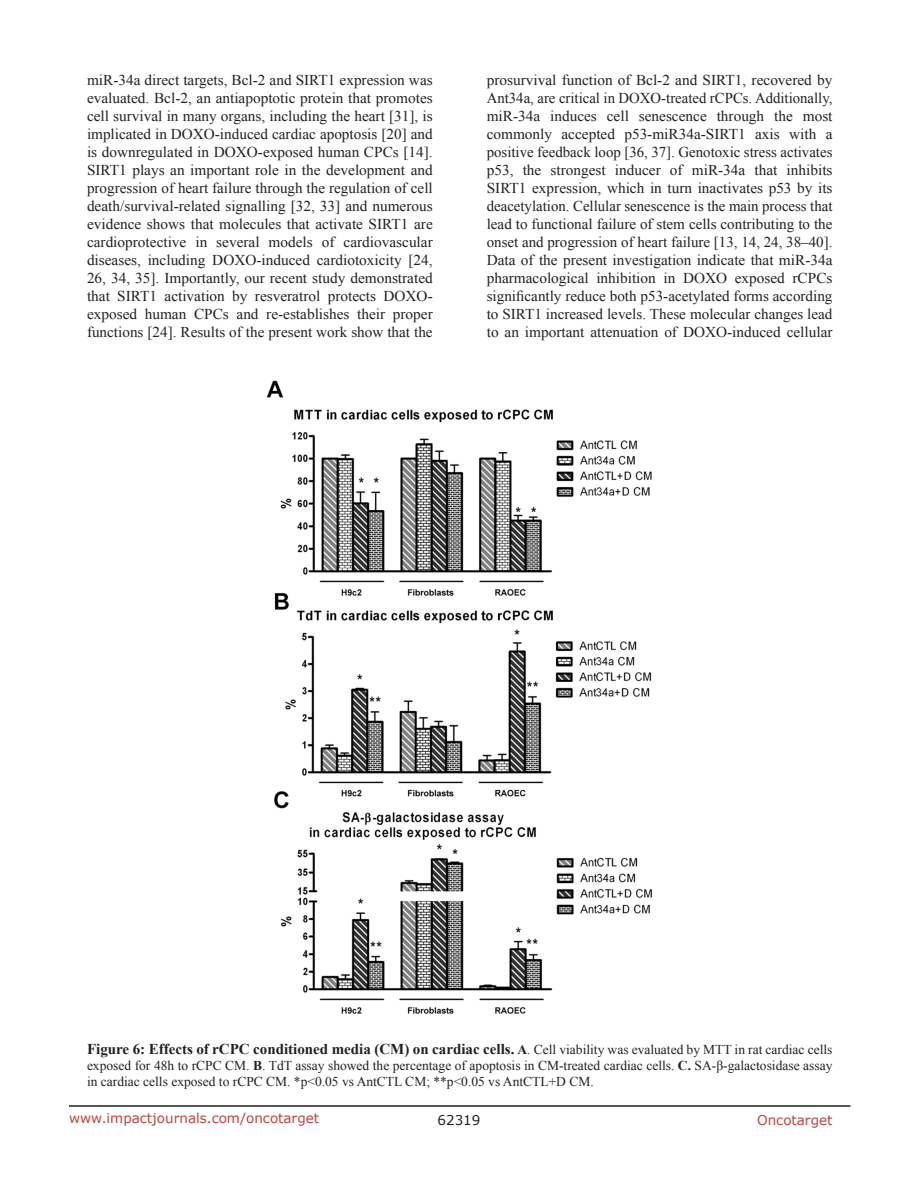
<style>
.page{position:relative;width:918px;height:1188px;background:#fff}
.page>*{position:absolute;margin:0;border:0;box-sizing:border-box;transform-origin:0 0}
.t1{font:15px/18px "Times New Roman";color:#231f20;text-align:justify}
.t2{font:700 15px "Times New Roman";color:#231f20}
.t3{font:13.5px/16.2px "Times New Roman";color:#231f20}
.t4{font:13.5px "Verdana";color:#c24141}
.t5{font:13.5px "Verdana";color:#231f20}
.s1{font-size:13.5px}
.s2{font-weight:400;font-size:13.5px}
.s3{font-weight:700}
</style>
<div class="page">
<hr style="left:69px;top:1105px;width:781px;height:2px;background:#231f20">
<img style="left:266px;top:380px;width:386px;height:634px">
<p class="t1" style="left:87px;top:71px;width:347px">miR-34a direct targets, Bcl-2 and SIRT1 expression was evaluated. Bcl-2, an antiapoptotic protein that promotes cell survival in many organs, including the heart [31], is implicated in DOXO-induced cardiac apoptosis [20] and is downregulated in DOXO-exposed human CPCs [14].<br>SIRT1 plays an important role in the development and progression of heart failure through the regulation of cell death/survival-related signalling [32, 33] and numerous evidence shows that molecules that activate SIRT1 are cardioprotective in several models of cardiovascular diseases, including DOXO-induced cardiotoxicity [24, 26, 34, 35]. Importantly, our recent study demonstrated that SIRT1 activation by resveratrol protects DOXO&shy;exposed human CPCs and re-establishes their proper functions [24]. Results of the present work show that the</p>
<p class="t1" style="left:487px;top:71px;width:347px">prosurvival function of Bcl-2 and SIRT1, recovered by Ant34a, are critical in DOXO-treated rCPCs. Additionally, miR-34a induces cell senescence through the most commonly accepted p53-miR34a-SIRT1 axis with a positive feedback loop [36, 37]. Genotoxic stress activates p53, the strongest inducer of miR-34a that inhibits SIRT1 expression, which in turn inactivates p53 by its deacetylation. Cellular senescence is the main process that lead to functional failure of stem cells contributing to the onset and progression of heart failure [13, 14, 24, 38–40].<br>Data of the present investigation indicate that miR-34a pharmacological inhibition in DOXO exposed rCPCs significantly reduce both p53-acetylated forms according to SIRT1 increased levels. These molecular changes lead to an important attenuation of DOXO-induced cellular</p>
<p class="t2" style="left:87px;top:1038px;width:747px">Figure 6: Effects of rCPC conditioned media (CM) on cardiac cells. <span class="s1">A</span><span class="s2">. Cell viability was evaluated by MTT in rat cardiac cells</span></p>
<p class="t3" style="left:87px;top:1057px;width:747px">exposed for 48h to rCPC CM. <span class="s3">B</span>. TdT assay showed the percentage of apoptosis in CM-treated cardiac cells. <span class="s3">C.</span> SA-β-galactosidase assay in cardiac cells exposed to rCPC CM. *p&lt;0.05 vs AntCTL CM; **p&lt;0.05 vs AntCTL+D CM.</p>
<p class="t4" style="left:69px;top:1109px;width:252px">www.impactjournals.com/oncotarget</p>
<p class="t5" style="left:438px;top:1111px;width:44px">62319</p>
<p class="t4" style="left:757px;top:1111px;width:77px">Oncotarget</p>
</div>
